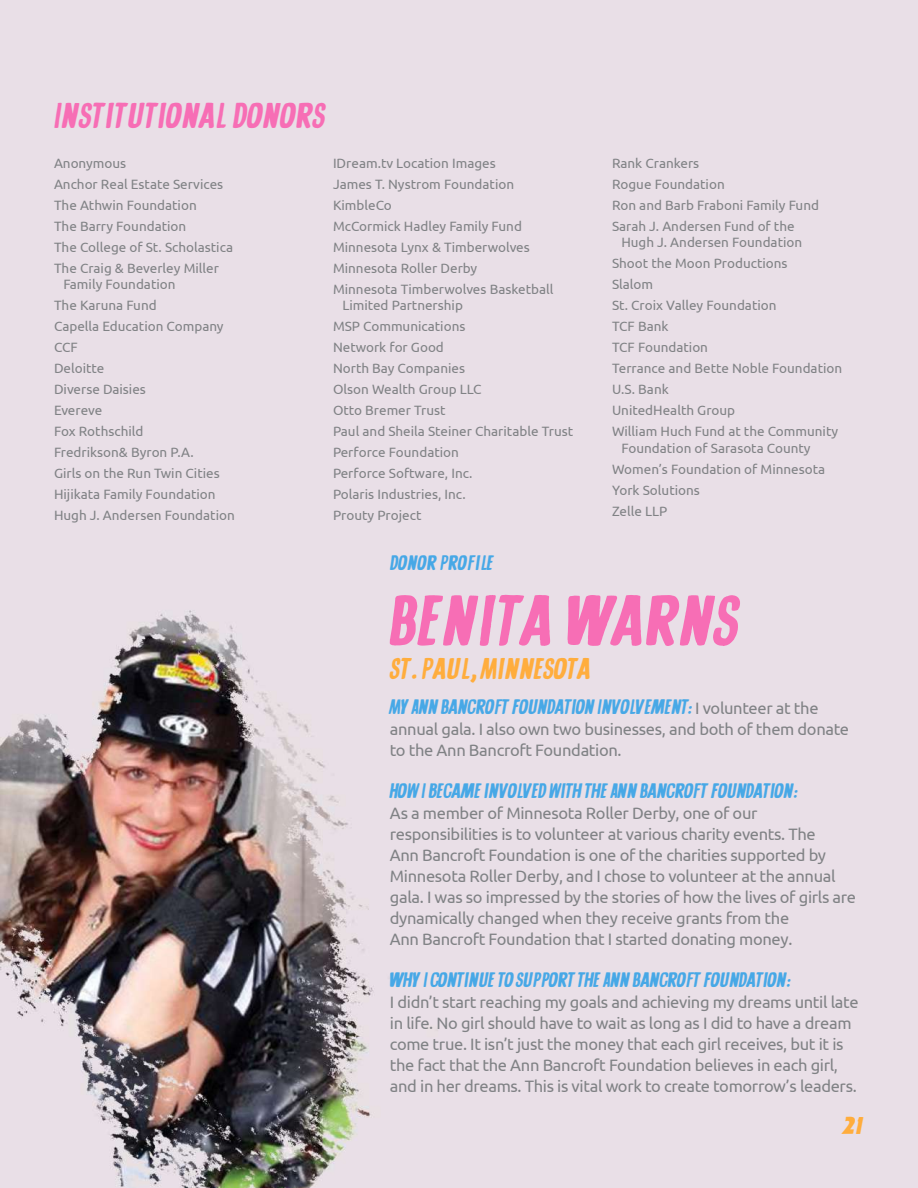
<style>
.page{position:relative;width:918px;height:1188px;background:#fff}
.page>*{position:absolute;margin:0;border:0;box-sizing:border-box;transform-origin:0 0}
.t1{font:italic 72px "Lobster Hand";color:#f76eb5}
.t2{font:italic 36px "Lobster Hand";color:#f76eb5}
.t3{font:italic 30px "Lobster Hand";color:#ffad3d}
.t4{font:italic 24px "Lobster Hand";color:#ffad3d}
.t5{font:italic 21px "Lobster Hand";letter-spacing:-.02em;color:#47a8e6}
.t6{font:italic 21px "Lobster Hand";color:#47a8e6}
.t7{font:16.5px/21px "Ubuntu";letter-spacing:-.02em;color:#808285}
.t8{font:13.5px/21px "Ubuntu";color:#808285}
.s1{font-family:"Ubuntu";font-style:normal;font-size:16.5px;color:#808285}
</style>
<div class="page">
<img style="left:0;top:0;width:918px;height:1188px">
<h2 class="t2" style="left:54px;top:93px;width:274px">INSTITUTIONAL DONORS</h2>
<p class="t8" style="left:54px;top:152px;width:181px">Anonymous<br>Anchor Real Estate Services<br>The Athwin Foundation<br>The Barry Foundation<br>The College of St. Scholastica<br>The Craig &amp; Beverley Miller</p>
<p class="t8" style="left:54px;top:274px;width:182px;text-indent:9px">Family Foundation<br>The Karuna Fund<br>Capella Education Company<br>CCF<br>Deloitte<br>Diverse Daisies<br>Evereve<br>Fox Rothschild<br>Fredrikson&amp; Byron P.A.<br>Girls on the Run Twin Cities<br>Hijikata Family Foundation<br>Hugh J. Andersen Foundation</p>
<p class="t8" style="left:333px;top:152px;width:222px">IDream.tv Location Images<br>James T. Nystrom Foundation<br>KimbleCo<br>McCormick Hadley Family Fund<br>Minnesota Lynx &amp; Timberwolves<br>Minnesota Roller Derby<br>Minnesota Timberwolves Basketball</p>
<p class="t8" style="left:333px;top:295px;width:242px;text-indent:9px">Limited Partnership<br>MSP Communications<br>Network for Good<br>North Bay Companies<br>Olson Wealth Group LLC<br>Otto Bremer Trust<br>Paul and Sheila Steiner Charitable Trust<br>Perforce Foundation<br>Perforce Software, Inc.<br>Polaris Industries, Inc.<br>Prouty Project</p>
<p class="t8" style="left:612px;top:152px;width:209px">Rank Crankers<br>Rogue Foundation<br>Ron and Barb Fraboni Family Fund<br>Sarah J. Andersen Fund of the</p>
<p class="t8" style="left:612px;top:232px;width:232px;text-indent:9px">Hugh J. Andersen Foundation<br>Shoot the Moon Productions<br>Slalom<br>St. Croix Valley Foundation<br>TCF Bank<br>TCF Foundation<br>Terrance and Bette Noble Foundation<br>U.S. Bank<br>UnitedHealth Group<br>William Huch Fund at the Community</p>
<p class="t8" style="left:612px;top:437px;width:215px;text-indent:9px">Foundation of Sarasota County<br>Women’s Foundation of Minnesota<br>York Solutions<br>Zelle LLP</p>
<h3 class="t6" style="left:390px;top:550px;width:106px">DONOR PROFILE</h3>
<h1 class="t1" style="left:390px;top:575px;width:353px">BENITA WARNS</h1>
<h3 class="t3" style="left:390px;top:650px;width:203px">ST. PAUL, MINNESOTA</h3>
<h3 class="t5" style="left:390px;top:693px;width:430px">MY ANN BANCROFT FOUNDATION INVOLVEMENT: <span class="s1">I volunteer at the</span></h3>
<p class="t7" style="left:390px;top:718px;width:461px">annual gala. I also own two businesses, and both of them donate to the Ann Bancroft Foundation.</p>
<h3 class="t5" style="left:390px;top:777px;width:410px">HOW I BECAME INVOLVED WITH THE ANN BANCROFT FOUNDATION:</h3>
<p class="t7" style="left:390px;top:802px;width:468px">As a member of Minnesota Roller Derby, one of our responsibilities is to volunteer at various charity events. The<br>Ann Bancroft Foundation is one of the charities supported by Minnesota Roller Derby, and I chose to volunteer at the annual gala. I was so impressed by the stories of how the lives of girls are dynamically changed when they receive grants from the<br>Ann Bancroft Foundation that I started donating money.</p>
<h3 class="t5" style="left:390px;top:966px;width:403px">WHY I CONTINUE TO SUPPORT THE ANN BANCROFT FOUNDATION:</h3>
<p class="t7" style="left:390px;top:991px;width:470px">I didn’t start reaching my goals and achieving my dreams until late in life. No girl should have to wait as long as I did to have a dream come true. It isn’t just the money that each girl receives, but it is the fact that the Ann Bancroft Foundation believes in each girl, and in her dreams. This is vital work to create tomorrow’s leaders.</p>
<h3 class="t4" style="left:843px;top:1111px;width:23px">21</h3>
</div>
